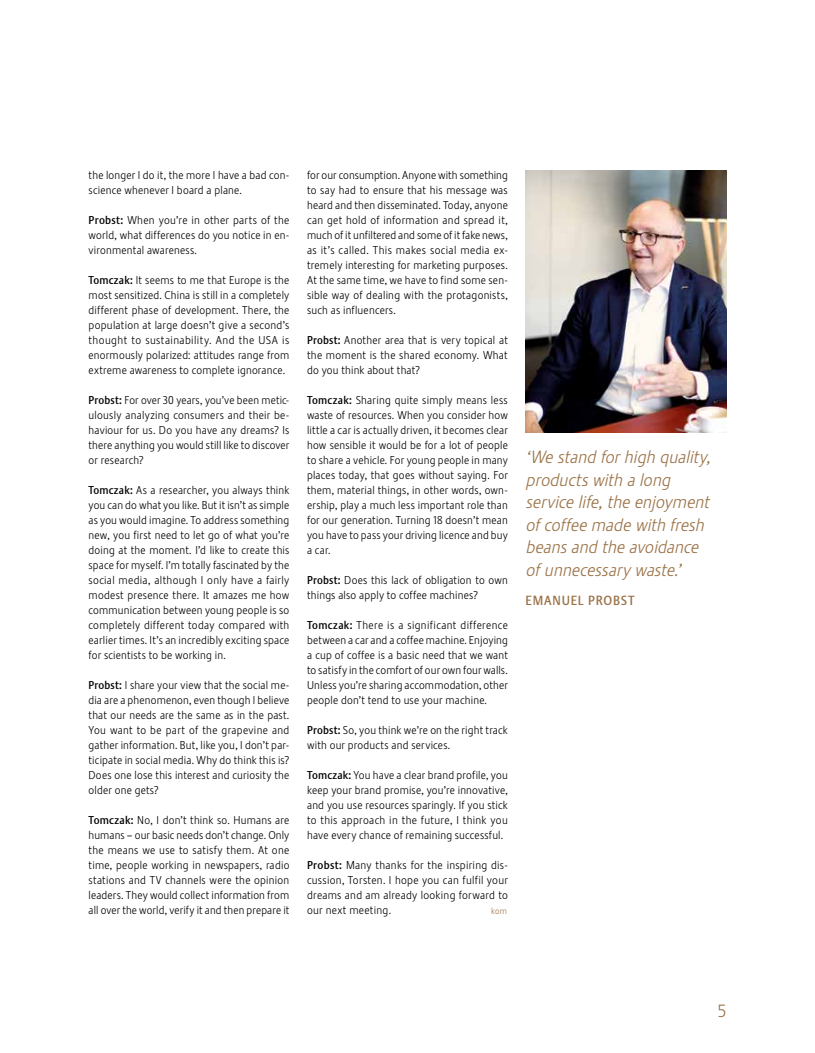
<style>
.page{position:relative;width:815px;height:1053px;background:#fff}
.page>*{position:absolute;margin:0;border:0;box-sizing:border-box;transform-origin:0 0}
.t1{font:italic 17.5px/22.5px "Stalemate Pro 2 J Light";letter-spacing:.005em;color:#9b7348}
.t2{font:17.5px "Stalemate Pro 2 J Light";color:#9b7348}
.t3{font:13.12px "Stalemate Pro 2 J Medium";letter-spacing:.06em;color:#9b7348}
.t4{font:11.25px/15px "Stalemate Pro 2 J Light";letter-spacing:.02em;color:#000;text-align:justify}
.t5{font:8.75px "Stalemate Pro 2 J Light";color:#9b7348}
.s1{font-family:"Stalemate Pro 2 J Medium"}
</style>
<div class="page">
<img style="left:526px;top:170px;width:200px;height:262px">
<p class="t4" style="left:89px;top:167px;width:202px">the longer I do it, the more I have a bad con&shy;science whenever I board a plane.</p>
<p class="t4" style="left:89px;top:212px;width:202px"><span class="s1">Probst:</span> When you’re in other parts of the world, what differences do you notice in en&shy;vironmental awareness.</p>
<p class="t4" style="left:89px;top:272px;width:202px"><span class="s1">Tomczak:</span> It seems to me that Europe is the most sensitized. China is still in a completely different phase of development. There, the population at large doesn’t give a second’s thought to sustainability. And the USA is enormously polarized: attitudes range from extreme awareness to complete ignorance.</p>
<p class="t4" style="left:89px;top:392px;width:202px"><span class="s1">Probst:</span> For over 30 years, you’ve been metic&shy;ulously analyzing consumers and their be&shy;haviour for us. Do you have any dreams? Is there anything you would still like to discover or research?</p>
<p class="t4" style="left:89px;top:482px;width:202px"><span class="s1">Tomczak:</span> As a researcher, you always think you can do what you like. But it isn’t as simple as you would imagine. To address something new, you first need to let go of what you’re doing at the moment. I’d like to create this space for myself. I’m totally fascinated by the social media, although I only have a fairly modest presence there. It amazes me how communication between young people is so completely different today compared with earlier times. It’s an incredibly exciting space for scientists to be working in.</p>
<p class="t4" style="left:89px;top:677px;width:202px"><span class="s1">Probst:</span> I share your view that the social me&shy;dia are a phenomenon, even though I believe that our needs are the same as in the past.<br>You want to be part of the grapevine and gather information. But, like you, I don’t par&shy;ticipate in social media. Why do think this is?<br>Does one lose this interest and curiosity the older one gets?</p>
<p class="t4" style="left:89px;top:812px;width:202px"><span class="s1">Tomczak:</span> No, I don’t think so. Humans are humans – our basic needs don’t change. Only the means we use to satisfy them. At one time, people working in newspapers, radio stations and TV channels were the opinion leaders. They would collect information from all over the world, verify it and then prepare it</p>
<p class="t4" style="left:307px;top:167px;width:202px">for our consumption. Anyone with something to say had to ensure that his message was heard and then disseminated. Today, anyone can get hold of information and spread it, much of it unfiltered and some of it fake news, as it’s called. This makes social media ex&shy;tremely interesting for marketing purposes.<br>At the same time, we have to find some sen&shy;sible way of dealing with the protagonists, such as influencers.</p>
<p class="t4" style="left:307px;top:332px;width:202px"><span class="s1">Probst:</span> Another area that is very topical at the moment is the shared economy. What do you think about that?</p>
<p class="t4" style="left:307px;top:392px;width:202px"><span class="s1">Tomczak:</span> Sharing quite simply means less waste of resources. When you consider how little a car is actually driven, it becomes clear how sensible it would be for a lot of people to share a vehicle. For young people in many places today, that goes without saying. For them, material things, in other words, own&shy;ership, play a much less important role than for our generation. Turning 18 doesn’t mean you have to pass your driving licence and buy a car.</p>
<p class="t4" style="left:307px;top:572px;width:202px"><span class="s1">Probst:</span> Does this lack of obligation to own things also apply to coffee machines?</p>
<p class="t4" style="left:307px;top:617px;width:202px"><span class="s1">Tomczak:</span> There is a significant difference between a car and a coffee machine. Enjoying a cup of coffee is a basic need that we want to satisfy in the comfort of our own four walls.<br>Unless you’re sharing accommodation, other people don’t tend to use your machine.</p>
<p class="t4" style="left:307px;top:722px;width:202px"><span class="s1">Probst:</span> So, you think we’re on the right track with our products and services.</p>
<p class="t4" style="left:307px;top:767px;width:202px"><span class="s1">Tomczak:</span> You have a clear brand profile, you keep your brand promise, you’re innovative, and you use resources sparingly. If you stick to this approach in the future, I think you have every chance of remaining successful.</p>
<p class="t4" style="left:307px;top:857px;width:202px"><span class="s1">Probst:</span> Many thanks for the inspiring dis&shy;cussion, Torsten. I hope you can fulfil your dreams and am already looking forward to our next meeting.</p>
<p class="t5" style="left:491px;top:905px;width:17px">kom</p>
<h1 class="t1" style="left:526px;top:446px;width:186px">‘We stand for high quality, products with a long service life, the enjoyment of coffee made with fresh beans and the avoidance of unnecessary waste.’</h1>
<p class="t3" style="left:526px;top:592px;width:111px">EMANUEL PROBST</p>
<h1 class="t2" style="left:718px;top:1000px;width:10px">5</h1>
</div>
